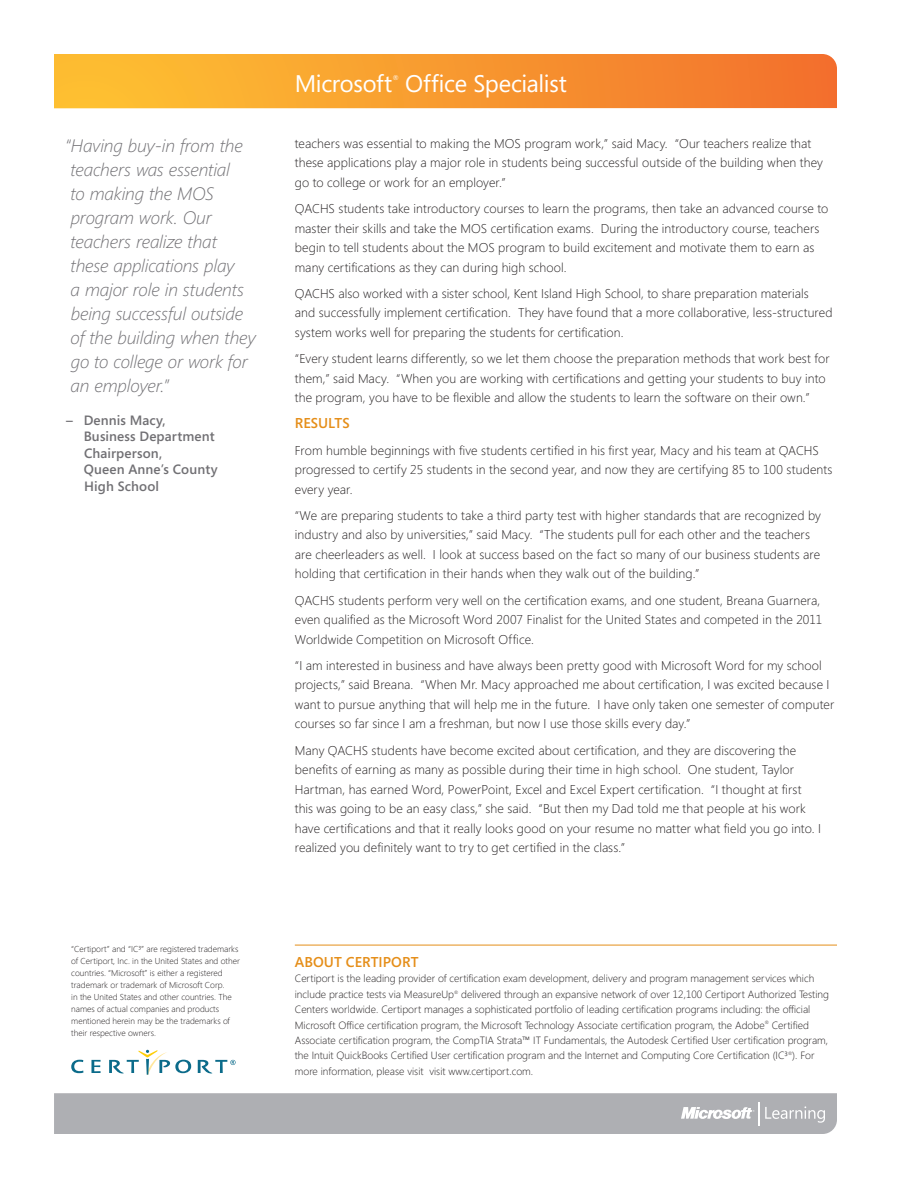
<style>
.page{position:relative;width:918px;height:1188px;background:#fff}
.page>*{position:absolute;margin:0;border:0;box-sizing:border-box;transform-origin:0 0}
.t1{font:24px "Segoe";letter-spacing:-.015em;color:#fff}
.quote{font:italic 300 18px/24px "Segoe";letter-spacing:-.01em;color:#717074}
.body_copy{font:600 14.25px "Segoe";letter-spacing:.005em;color:#e58e19}
.quote_name{font:600 13.5px/16.5px "Segoe";letter-spacing:.01em;color:#717074}
.body_copy-2{font:300 12.75px/19.5px "Segoe";letter-spacing:.01em;color:#231f20}
.t2{font:300 10.5px/15.3px "Segoe";color:#231f20}
.t3{font:300 8.7px/12px "Segoe";color:#231f20}
.t4{font:6.75px "Segoe";color:#fff}
</style>
<div class="page">
<svg style="left:54px;top:54px;width:783px;height:54px;background:#f7992f"></svg>
<div style="left:54px;top:1093px;width:783px;height:41px;background:#aeafb3"></div>
<svg style="left:71px;top:1060px;width:12px;height:13px"></svg>
<svg style="left:91px;top:1060px;width:10px;height:13px"></svg>
<svg style="left:109px;top:1050px;width:82px;height:25px"></svg>
<svg style="left:198px;top:1060px;width:38px;height:14px"></svg>
<hr style="left:295px;top:945px;width:542px;height:1px;background:#e58e19">
<p class="quote" style="left:71px;top:133px;width:187px;text-indent:-6px">“Having buy-in from the teachers was essential<br>to making the MOS program work. Our teachers realize that these applications play<br>a major role in students being successful outside of the building when they go to college or work for an employer.”</p>
<p class="quote_name" style="left:66px;top:411px;width:101px">– Dennis Macy,</p>
<p class="quote_name" style="left:84px;top:428px;width:133px">Business Department<br>Chairperson,</p>
<p class="quote_name" style="left:84px;top:461px;width:136px">Queen Anne’s County<br>High School</p>
<p class="t1" style="left:295px;top:67px;width:99px">Microsoft</p>
<p class="t4" style="left:393px;top:73px;width:8px">®</p>
<p class="t1" style="left:405px;top:67px;width:163px">Office Specialist</p>
<p class="body_copy-2" style="left:295px;top:133px;width:530px">teachers was essential to making the MOS program work,” said Macy. “Our teachers realize that these applications play a major role in students being successful outside of the building when they go to college or work for an employer.”</p>
<p class="body_copy-2" style="left:295px;top:198px;width:535px">QACHS students take introductory courses to learn the programs, then take an advanced course to master their skills and take the MOS certification exams. During the introductory course, teachers begin to tell students about the MOS program to build excitement and motivate them to earn as many certifications as they can during high school.</p>
<p class="body_copy-2" style="left:295px;top:283px;width:539px">QACHS also worked with a sister school, Kent Island High School, to share preparation materials<br>and successfully implement certification. They have found that a more collaborative, less-structured system works well for preparing the students for certification.</p>
<p class="body_copy-2" style="left:295px;top:348px;width:536px">“Every student learns differently, so we let them choose the preparation methods that work best for them,” said Macy. “When you are working with certifications and getting your students to buy into the program, you have to be flexible and allow the students to learn the software on their own.”</p>
<p class="body_copy" style="left:295px;top:414px;width:56px">RESULTS</p>
<p class="body_copy-2" style="left:295px;top:440px;width:539px">From humble beginnings with five students certified in his first year, Macy and his team at QACHS progressed to certify 25 students in the second year, and now they are certifying 85 to 100 students every year.</p>
<p class="body_copy-2" style="left:295px;top:505px;width:528px">“We are preparing students to take a third party test with higher standards that are recognized by industry and also by universities,” said Macy. “The students pull for each other and the teachers are cheerleaders as well. I look at success based on the fact so many of our business students are holding that certification in their hands when they walk out of the building.”</p>
<p class="body_copy-2" style="left:295px;top:590px;width:529px">QACHS students perform very well on the certification exams, and one student, Breana Guarnera, even qualified as the Microsoft Word 2007 Finalist for the United States and competed in the 2011<br>Worldwide Competition on Microsoft Office.</p>
<p class="body_copy-2" style="left:295px;top:655px;width:541px">“I am interested in business and have always been pretty good with Microsoft Word for my school projects,” said Breana. “When Mr. Macy approached me about certification, I was excited because I want to pursue anything that will help me in the future. I have only taken one semester of computer courses so far since I am a freshman, but now I use those skills every day.”</p>
<p class="body_copy-2" style="left:295px;top:740px;width:528px">Many QACHS students have become excited about certification, and they are discovering the benefits of earning as many as possible during their time in high school. One student, Taylor Hartman, has earned Word, PowerPoint, Excel and Excel Expert certification. “I thought at first this was going to be an easy class,” she said. “But then my Dad told me that people at his work have certifications and that it really looks good on your resume no matter what field you go into. I realized you definitely want to try to get certified in the class.”</p>
<p class="t3" style="left:71px;top:942px;width:170px">“Certiport” and “IC³” are registered trademarks of Certiport, Inc. in the United States and other countries. “Microsoft” is either a registered trademark or trademark of Microsoft Corp.<br>in the United States and other countries. The names of actual companies and products mentioned herein may be the trademarks of their respective owners.</p>
<p class="body_copy" style="left:295px;top:952px;width:125px">ABOUT CERTIPORT</p>
<p class="t2" style="left:295px;top:971px;width:536px">Certiport is the leading provider of certification exam development, delivery and program management services which include practice tests via MeasureUp<sup>®</sup> delivered through an expansive network of over 12,100 Certiport Authorized Testing Centers worldwide. Certiport manages a sophisticated portfolio of leading certification programs including: the official Microsoft Office certification program, the Microsoft Technology Associate certification program, the Adobe<sup>®</sup> Certified Associate certification program, the CompTIA Strata™ IT Fundamentals, the Autodesk Certified User certification program, the Intuit QuickBooks Certified User certification program and the Internet and Computing Core Certification (IC³<sup>®</sup>). For more information, please visit visit www.certiport.com.</p>
</div>
